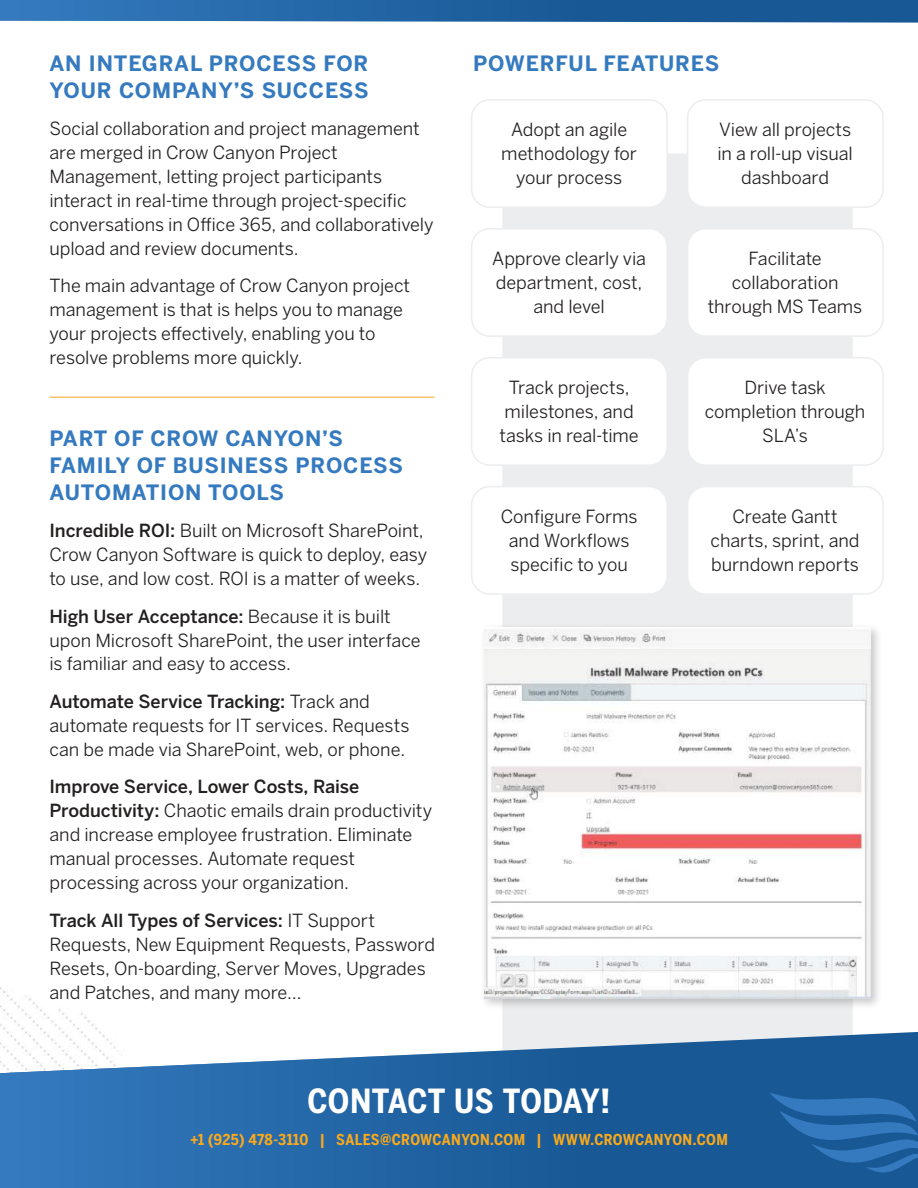
<style>
.page{position:relative;width:918px;height:1188px;background:#fff}
.page>*{position:absolute;margin:0;border:0;box-sizing:border-box;transform-origin:0 0}
.t1{font:700 33px "Benton Sans Cond";letter-spacing:.005em;color:#fff}
.t2{font:700 21px/27px "Benton Sans";letter-spacing:.04em;color:#357abf}
.t3{font:18px/24px "Benton Sans";letter-spacing:-.005em;color:#221f1f;text-align:center}
.t4{font:700 15px "Benton Sans Cond";letter-spacing:.025em;color:#faa91b}
.s1{font-weight:500}
</style>
<div class="page">
<div style="left:502px;top:154px;width:351px;height:948px;background:#ecedee;border-radius:18px"></div>
<img style="left:0;top:987px;width:97px;height:43px">
<svg style="left:0;top:1031px;width:918px;height:157px;background:#417aaf"></svg>
<svg style="left:770px;top:1093px;width:148px;height:81px;background:#2366a5"></svg>
<svg style="left:0;top:0;width:918px;height:23px;background:#2e6ca7"></svg>
<div style="left:472px;top:487px;width:195px;height:107px;background:#fff;border-radius:18px"></div>
<div style="left:471px;top:486px;width:197px;height:109px;border:2px solid #ecedee;border-radius:18px"></div>
<div style="left:688px;top:487px;width:195px;height:107px;background:#fff;border-radius:18px"></div>
<div style="left:687px;top:486px;width:197px;height:109px;border:2px solid #ecedee;border-radius:18px"></div>
<div style="left:688px;top:358px;width:195px;height:107px;background:#fff;border-radius:18px"></div>
<div style="left:687px;top:357px;width:197px;height:109px;border:2px solid #ecedee;border-radius:18px"></div>
<div style="left:472px;top:358px;width:195px;height:107px;background:#fff;border-radius:18px"></div>
<div style="left:471px;top:357px;width:197px;height:109px;border:2px solid #ecedee;border-radius:18px"></div>
<div style="left:472px;top:229px;width:195px;height:107px;background:#fff;border-radius:18px"></div>
<div style="left:471px;top:228px;width:197px;height:109px;border:2px solid #ecedee;border-radius:18px"></div>
<div style="left:688px;top:229px;width:195px;height:107px;background:#fff;border-radius:18px"></div>
<div style="left:687px;top:228px;width:197px;height:109px;border:2px solid #ecedee;border-radius:18px"></div>
<div style="left:688px;top:100px;width:195px;height:107px;background:#fff;border-radius:18px"></div>
<div style="left:687px;top:99px;width:197px;height:109px;border:2px solid #ecedee;border-radius:18px"></div>
<div style="left:472px;top:100px;width:195px;height:107px;background:#fff;border-radius:18px"></div>
<div style="left:471px;top:99px;width:197px;height:109px;border:2px solid #ecedee;border-radius:18px"></div>
<hr style="left:50px;top:397px;width:385px;height:1px;background:#faa91b">
<div style="left:480px;top:623px;width:402px;height:387px;background:#221f1f;opacity:.25"></div>
<img style="left:485px;top:627px;width:386px;height:371px">
<p class="t2" style="left:50px;top:51px;width:321px">AN INTEGRAL PROCESS FOR<br>YOUR COMPANY’S SUCCESS</p>
<p class="t3" style="left:50px;top:118px;width:386px;text-align:left">Social collaboration and project management are merged in Crow Canyon Project Management, letting project participants interact in real-time through project-specific conversations in Office 365, and collaboratively upload and review documents.</p>
<p class="t3" style="left:50px;top:276px;width:362px;text-align:left">The main advantage of Crow Canyon project management is that is helps you to manage your projects effectively, enabling you to resolve problems more quickly.</p>
<p class="t2" style="left:50px;top:426px;width:355px">PART OF CROW CANYON’S<br>FAMILY OF BUSINESS PROCESS<br>AUTOMATION TOOLS</p>
<p class="t3" style="left:50px;top:520px;width:379px;text-align:left"><span class="s1">Incredible ROI:</span> Built on Microsoft SharePoint,<br>Crow Canyon Software is quick to deploy, easy to use, and low cost. ROI is a matter of weeks.</p>
<p class="t3" style="left:50px;top:606px;width:373px;text-align:left"><span class="s1">High User Acceptance:</span> Because it is built upon Microsoft SharePoint, the user interface is familiar and easy to access.</p>
<p class="t3" style="left:50px;top:691px;width:361px;text-align:left"><span class="s1">Automate Service Tracking:</span> Track and automate requests for IT services. Requests can be made via SharePoint, web, or phone.</p>
<p class="t3" style="left:50px;top:777px;width:384px;text-align:left"><span class="s1">Improve Service, Lower Costs, Raise Productivity:</span> Chaotic emails drain productivity and increase employee frustration. Eliminate manual processes. Automate request processing across your organization.</p>
<p class="t3" style="left:50px;top:910px;width:387px;text-align:left"><span class="s1">Track All Types of Services:</span> IT Support Requests, New Equipment Requests, Password Resets, On-boarding, Server Moves, Upgrades and Patches, and many more…</p>
<p class="t2" style="left:473px;top:51px;width:248px">POWERFUL FEATURES</p>
<p class="t3" style="left:501px;top:119px;width:137px">Adopt an agile methodology for your process</p>
<p class="t3" style="left:717px;top:119px;width:137px">View all projects in a roll-up visual dashboard</p>
<p class="t3" style="left:492px;top:248px;width:155px">Approve clearly via department, cost, and level</p>
<p class="t3" style="left:708px;top:248px;width:156px">Facilitate collaboration through MS Teams</p>
<p class="t3" style="left:499px;top:377px;width:141px">Track projects, milestones, and tasks in real-time</p>
<p class="t3" style="left:705px;top:377px;width:162px">Drive task completion through<br>SLA’s</p>
<p class="t3" style="left:501px;top:506px;width:138px">Configure Forms and Workflows specific to you</p>
<p class="t3" style="left:711px;top:506px;width:150px">Create Gantt charts, sprint, and burndown reports</p>
<h1 class="t1" style="left:307px;top:1088px;width:305px">CONTACT US TODAY!</h1>
<p class="t4" style="left:190px;top:1133px;width:539px">+1 (925) 478-3110 | SALES@CROWCANYON.COM | WWW.CROWCANYON.COM</p>
</div>
